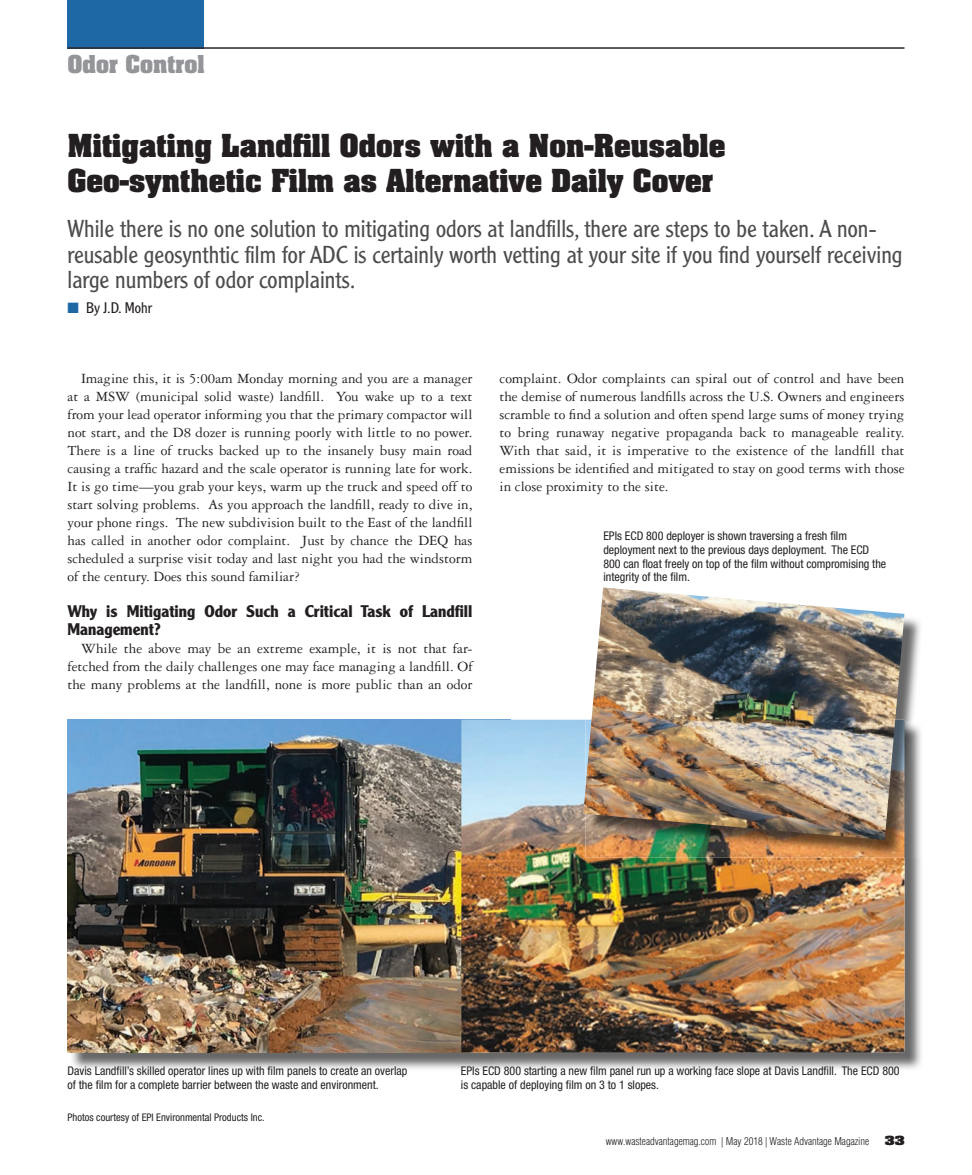
<style>
.page{position:relative;width:972px;height:1175px;background:#fff}
.page>*{position:absolute;margin:0;border:0;box-sizing:border-box;transform-origin:0 0}
.t1{font:700 27px/34.5px "Aachen";color:#231f20}
.t2{font:300 24px/25.5px "Clearface Gothic LT Std";color:#4b4c4d}
.t3{font:700 21px "Aachen Std";color:#939598}
.t4{font:700 16.5px/18px "Clearface Gothic LT Std";color:#231f20}
.t5{font:15px/18px "Garamond 3 LT Std";color:#231f20;text-align:justify}
.t6{font:300 15px "Clearface Gothic LT Std";color:#231f20}
.t7{font:condensed 12px/13.5px "Helvetica Neue LT Std";color:#231f20}
.t8{font:700 10.8px "Aachen Std";color:#231f20;scale:1.33 1}
.t9{font:300 condensed 10.5px "Helvetica";color:#231f20}
.t10{font:condensed 10.5px "Helvetica Neue LT Std";color:#231f20}
.s1{color:#1e68a6}
</style>
<div class="page">
<div style="left:68px;top:0;width:136px;height:48px;background:#1e68a6"></div>
<hr style="left:68px;top:47px;width:836px;height:2px;background:#2b2627">
<img style="left:70px;top:1052px;width:426px;height:17px">
<img style="left:871px;top:857px;width:50px;height:212px">
<img style="left:496px;top:1052px;width:375px;height:17px">
<img style="left:68px;top:719px;width:393px;height:333px">
<img style="left:461px;top:719px;width:443px;height:333px">
<img style="left:904px;top:614px;width:16px;height:108px">
<img style="left:904px;top:722px;width:17px;height:135px">
<img style="left:586px;top:840px;width:318px;height:17px">
<img style="left:583px;top:587px;width:321px;height:253px">
<h3 class="t3" style="left:68px;top:49px;width:139px">Odor Control</h3>
<h1 class="t1" style="left:68px;top:128px;width:660px">Mitigating Landfill Odors with a Non-Reusable<br>Geo-synthetic Film as Alternative Daily Cover</h1>
<h2 class="t2" style="left:68px;top:216px;width:837px">While there is no one solution to mitigating odors at landfills, there are steps to be taken. A non&shy;reusable geosynthtic film for ADC is certainly worth vetting at your site if you find yourself receiving large numbers of odor complaints.</h2>
<p class="t6" style="left:68px;top:299px;width:86px"><span class="s1">■</span> By J.D. Mohr</p>
<p class="t5" style="left:68px;top:370px;width:407px;text-indent:14px">Imagine this, it is 5:00am Monday morning and you are a manager at a MSW (municipal solid waste) landfill. You wake up to a text from your lead operator informing you that the primary compactor will not start, and the D8 dozer is running poorly with little to no power.<br>There is a line of trucks backed up to the insanely busy main road causing a traffic hazard and the scale operator is running late for work.<br>It is go time—you grab your keys, warm up the truck and speed off to start solving problems. As you approach the landfill, ready to dive in, your phone rings. The new subdivision built to the East of the landfill has called in another odor complaint. Just by chance the DEQ has scheduled a surprise visit today and last night you had the windstorm of the century. Does this sound familiar?</p>
<p class="t4" style="left:68px;top:602px;width:406px">Why is Mitigating Odor Such a Critical Task of Landfill<br>Management?</p>
<p class="t5" style="left:68px;top:640px;width:407px;text-indent:14px">While the above may be an extreme example, it is not that far&shy;fetched from the daily challenges one may face managing a landfill. Of the many problems at the landfill, none is more public than an odor</p>
<p class="t5" style="left:500px;top:370px;width:407px">complaint. Odor complaints can spiral out of control and have been the demise of numerous landfills across the U.S. Owners and engineers scramble to find a solution and often spend large sums of money trying to bring runaway negative propaganda back to manageable reality.<br>With that said, it is imperative to the existence of the landfill that emissions be identified and mitigated to stay on good terms with those in close proximity to the site.</p>
<p class="t7" style="left:603px;top:529px;width:284px">EPIs ECD 800 deployer is shown traversing a fresh film deployment next to the previous days deployment. The ECD 800 can float freely on top of the film without compromising the integrity of the film.</p>
<p class="t7" style="left:68px;top:1064px;width:342px">Davis Landfill’s skilled operator lines up with film panels to create an overlap of the film for a complete barrier between the waste and environment.</p>
<p class="t10" style="left:68px;top:1110px;width:199px">Photos courtesy of EPI Environmental Products Inc.</p>
<p class="t7" style="left:461px;top:1064px;width:440px">EPIs ECD 800 starting a new film panel run up a working face slope at Davis Landfill. The ECD 800 is capable of deploying film on 3 to 1 slopes.</p>
<p class="t9" style="left:606px;top:1134px;width:265px">www.wasteadvantagemag.com | May 2018 | Waste Advantage Magazine</p>
<p class="t8" style="left:885px;top:1132px;width:16px">33</p>
</div>
